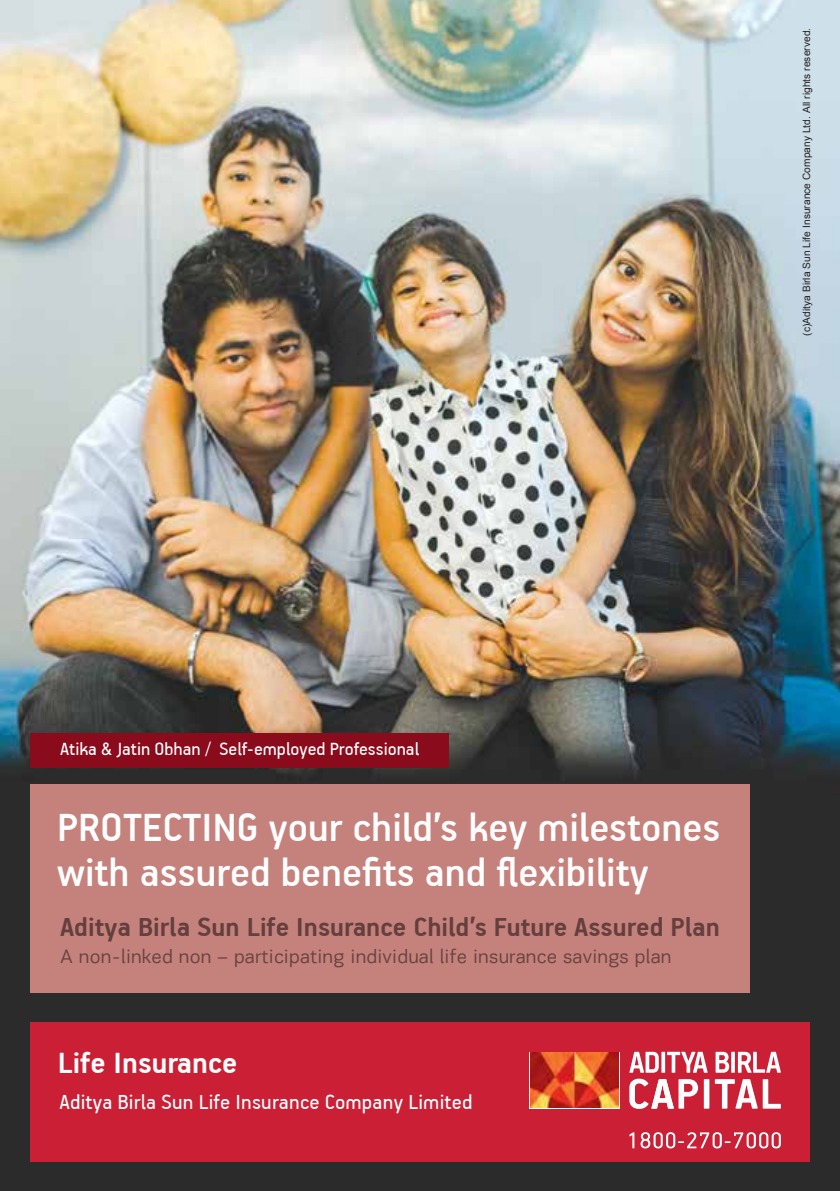
<style>
.page{position:relative;width:840px;height:1191px;background:#fff}
.page>*{position:absolute;margin:0;border:0;box-sizing:border-box;transform-origin:0 0}
.t1{font:500 44.4px/45px "PF Handbook Pro";color:#fff}
.t2{font:700 33.2px "PF Handbook Pro";color:#fff}
.t3{font:700 29.6px "PF Handbook Pro";color:#643f3d}
.t4{font:23px "PF Handbook Pro";letter-spacing:.01em;color:#fff}
.t5{font:20px "PF Encore Sans Pro";letter-spacing:.01em;color:#694340}
.t6{font:20px "PF Handbook Pro";color:#fff}
.t7{font:10.2px "Arial";letter-spacing:.01em;color:#231f20}
</style>
<div class="page">
<img style="left:0;top:0;width:839px;height:1191px">
<div style="left:31px;top:1022px;width:779px;height:139px;background:#ca1f34"></div>
<svg style="left:529px;top:1052px;width:90px;height:56px"></svg>
<img style="left:530px;top:1052px;width:88px;height:55px">
<hr style="left:661px;top:1051px;width:3px;height:21px;background:#fff">
<svg style="left:667px;top:1051px;width:40px;height:21px"></svg>
<svg style="left:715px;top:1051px;width:13px;height:21px"></svg>
<svg style="left:730px;top:1051px;width:4px;height:21px"></svg>
<svg style="left:737px;top:1051px;width:43px;height:21px"></svg>
<div style="left:703px;top:1079px;width:6px;height:29px;background:#fff"></div>
<svg style="left:714px;top:1079px;width:66px;height:29px"></svg>
<svg style="left:629px;top:1051px;width:29px;height:21px"></svg>
<svg style="left:629px;top:1078px;width:68px;height:31px"></svg>
<svg style="left:629px;top:1132px;width:5px;height:16px"></svg>
<svg style="left:640px;top:1132px;width:140px;height:16px"></svg>
<div style="left:31px;top:784px;width:718px;height:208px;background:#c5827d"></div>
<div style="left:31px;top:732px;width:417px;height:35px;background:#8a0b1c"></div>
<p class="t7" style="left:799px;top:336px;width:309px;rotate:-90deg">(c)Aditya Birla Sun Life Insurance Company Ltd. All rights reserved.</p>
<p class="t6" style="left:60px;top:737px;width:360px">Atika &amp; Jatin Obhan / Self-employed Professional</p>
<p class="t1" style="left:57px;top:803px;width:664px">PROTECTING your child’s key milestones with assured benefits and flexibility</p>
<p class="t3" style="left:60px;top:908px;width:661px">Aditya Birla Sun Life Insurance Child’s Future Assured Plan</p>
<p class="t5" style="left:61px;top:944px;width:612px">A non-linked non – participating individual life insurance savings plan</p>
<p class="t2" style="left:58px;top:1042px;width:181px">Life Insurance</p>
<p class="t4" style="left:59px;top:1087px;width:414px">Aditya Birla Sun Life Insurance Company Limited</p>
</div>
